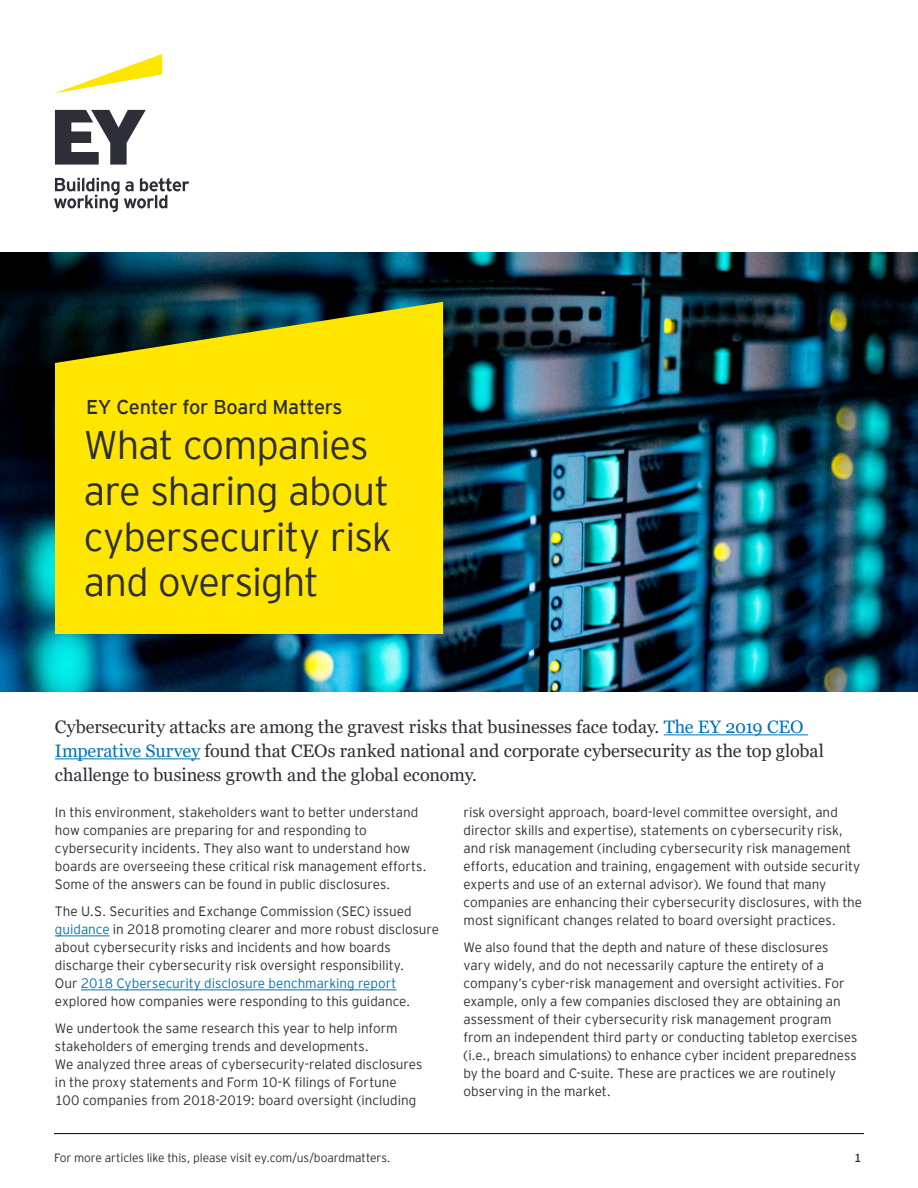
<style>
.page{position:relative;width:918px;height:1188px;background:#fff}
.page>*{position:absolute;margin:0;border:0;box-sizing:border-box;transform-origin:0 0}
.t1{font:300 39.9px/45.6px "EY Interstate";letter-spacing:-.02em;color:#2e2e38}
.t2{font:19.95px "EY Interstate";letter-spacing:-.02em;color:#2e2e38}
.t3{font:18px/24px "Georgia";color:#2e2e38}
.t4{font:300 13.5px/18px "EY Interstate";color:#2e2e38}
.t5{font:300 12px "EY Interstate";letter-spacing:-.01em;color:#2e2e38}
.t6{font:12px "EY Interstate";color:#2e2e38}
.s1{color:#0073b5}
</style>
<div class="page">
<img style="left:0;top:253px;width:918px;height:438px">
<svg style="left:55px;top:54px;width:107px;height:39px"></svg>
<svg style="left:54px;top:110px;width:135px;height:102px"></svg>
<svg style="left:55px;top:302px;width:388px;height:332px;background:#e7d404"></svg>
<hr style="left:664px;top:734px;width:144px;height:1px;background:#0073b5">
<hr style="left:55px;top:758px;width:145px;height:1px;background:#0073b5">
<hr style="left:55px;top:936px;width:55px;height:1px;background:#0073b5">
<hr style="left:81px;top:990px;width:316px;height:1px;background:#0073b5">
<hr style="left:54px;top:1133px;width:810px;height:1px;background:#000">
<h2 class="t2" style="left:86px;top:393px;width:258px">EY Center for Board Matters</h2>
<h1 class="t1" style="left:84px;top:420px;width:310px">What companies are sharing about cybersecurity risk and oversight</h1>
<p class="t3" style="left:55px;top:715px;width:770px">Cybersecurity attacks are among the gravest risks that businesses face today. <span class="s1">The EY 2019 CEO<br>Imperative Survey</span> found that CEOs ranked national and corporate cybersecurity as the top global challenge to business growth and the global economy.</p>
<p class="t4" style="left:55px;top:803px;width:373px">In this environment, stakeholders want to better understand how companies are preparing for and responding to cybersecurity incidents. They also want to understand how boards are overseeing these critical risk management efforts.<br>Some of the answers can be found in public disclosures.</p>
<p class="t4" style="left:55px;top:902px;width:386px">The U.S. Securities and Exchange Commission (SEC) issued <span class="s1">guidance</span> in 2018 promoting clearer and more robust disclosure about cybersecurity risks and incidents and how boards discharge their cybersecurity risk oversight responsibility.<br>Our <span class="s1">2018 Cybersecurity disclosure benchmarking report </span>explored how companies were responding to this guidance.</p>
<p class="t4" style="left:55px;top:1019px;width:369px">We undertook the same research this year to help inform stakeholders of emerging trends and developments.<br>We analyzed three areas of cybersecurity-related disclosures in the proxy statements and Form 10-K filings of Fortune 100 companies from 2018-2019: board oversight (including</p>
<p class="t4" style="left:464px;top:803px;width:400px">risk oversight approach, board-level committee oversight, and director skills and expertise), statements on cybersecurity risk, and risk management (including cybersecurity risk management efforts, education and training, engagement with outside security experts and use of an external advisor). We found that many companies are enhancing their cybersecurity disclosures, with the most significant changes related to board oversight practices.</p>
<p class="t4" style="left:464px;top:938px;width:395px">We also found that the depth and nature of these disclosures vary widely, and do not necessarily capture the entirety of a company’s cyber-risk management and oversight activities. For example, only a few companies disclosed they are obtaining an assessment of their cybersecurity risk management program from an independent third party or conducting tabletop exercises (i.e., breach simulations) to enhance cyber incident preparedness by the board and C-suite. These are practices we are routinely observing in the market.</p>
<p class="t5" style="left:54px;top:1149px;width:338px">For more articles like this, please visit ey.com/us/boardmatters.</p>
<p class="t6" style="left:854px;top:1149px;width:9px">1</p>
</div>
